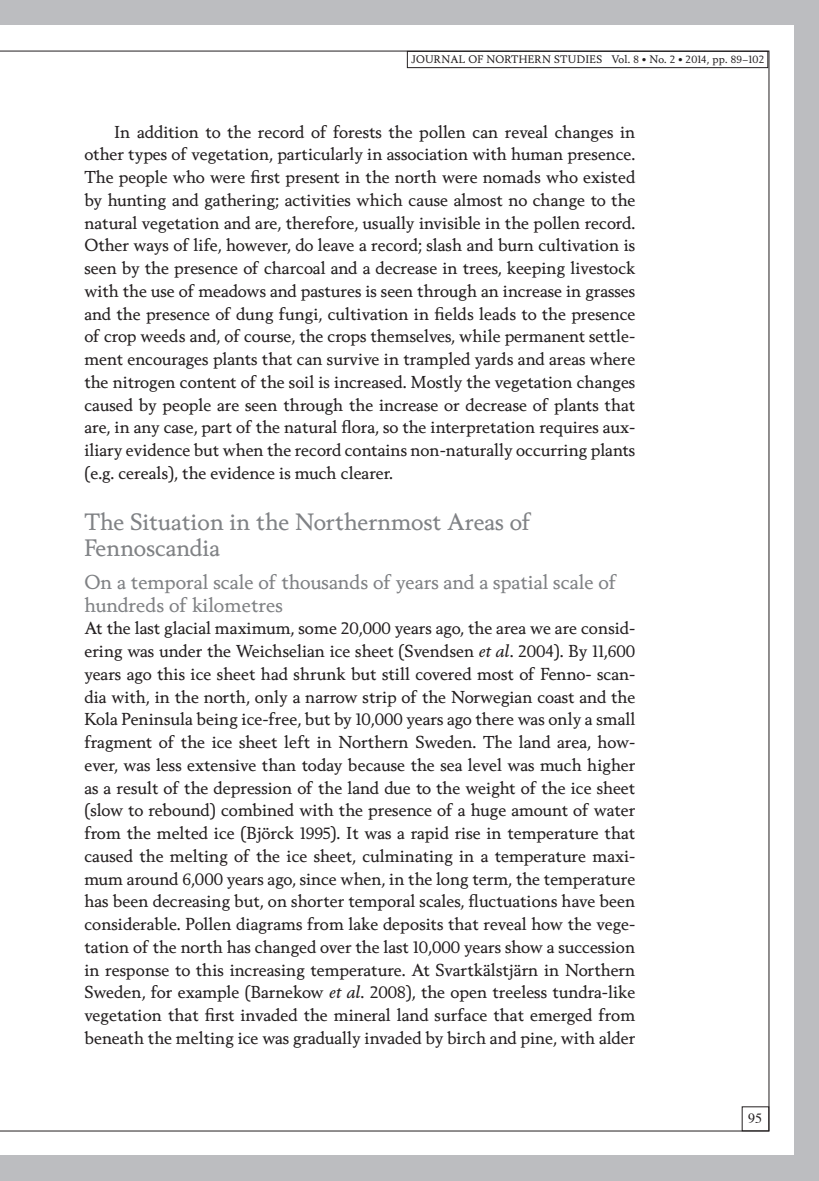
<style>
.page{position:relative;width:819px;height:1181px;background:#fff}
.page>*{position:absolute;margin:0;border:0;box-sizing:border-box;transform-origin:0 0}
.t1{font:22.75px/26.2px "Berling Nova Text";color:#808285}
.t2{font:19.25px/22.8px "Berling Nova Text";color:#808285}
.t3{font:16.62px/22.8px "Berling Nova Text";color:#231f20;text-align:justify}
.t4{font:14px "Times";color:#231f20}
.t5{font:10.5px "Berling Nova Text";letter-spacing:.03em;color:#231f20}
.s1{font-style:italic}
</style>
<div class="page">
<div style="left:794px;top:0;width:25px;height:1181px;background:#bcbdc0"></div>
<div style="left:0;top:0;width:819px;height:25px;background:#bcbdc0"></div>
<div style="left:0;top:1155px;width:819px;height:26px;background:#bcbdc0"></div>
<div style="left:407px;top:51px;width:361px;height:17px;border:1px solid #231f20"></div>
<p class="t5" style="left:411px;top:53px;width:354px">JOURNAL OF NORTHERN STUDIES Vol. 8 <sup>•</sup> No. 2 <sup>•</sup> 2014, pp. 89–102</p>
<p class="t3" style="left:84px;top:120px;width:552px;text-indent:30px">In addition to the record of forests the pollen can reveal changes in other types of vegetation, particularly in association with human presence.<br>The people who were first present in the north were nomads who existed by hunting and gathering; activities which cause almost no change to the natural vegetation and are, therefore, usually invisible in the pollen record.<br>Other ways of life, however, do leave a record; slash and burn cultivation is seen by the presence of charcoal and a decrease in trees, keeping livestock with the use of meadows and pastures is seen through an increase in grasses and the presence of dung fungi, cultivation in fields leads to the presence of crop weeds and, of course, the crops themselves, while permanent settle&shy;ment encourages plants that can survive in trampled yards and areas where the nitrogen content of the soil is increased. Mostly the vegetation changes caused by people are seen through the increase or decrease of plants that are, in any case, part of the natural flora, so the interpretation requires aux&shy;iliary evidence but when the record contains non-naturally occurring plants (e.g. cereals), the evidence is much clearer.</p>
<h1 class="t1" style="left:84px;top:508px;width:448px">The Situation in the Northernmost Areas of<br>Fennoscandia</h1>
<p class="t2" style="left:84px;top:570px;width:533px">On a temporal scale of thousands of years and a spatial scale of hundreds of kilometres</p>
<p class="t3" style="left:84px;top:616px;width:552px">At the last glacial maximum, some 20,000 years ago, the area we are consid&shy;ering was under the Weichselian ice sheet (Svendsen <span class="s1">et al</span>. 2004). By 11,600 years ago this ice sheet had shrunk but still covered most of Fenno- scan&shy;dia with, in the north, only a narrow strip of the Norwegian coast and the Kola Peninsula being ice-free, but by 10,000 years ago there was only a small fragment of the ice sheet left in Northern Sweden. The land area, how&shy;ever, was less extensive than today because the sea level was much higher as a result of the depression of the land due to the weight of the ice sheet (slow to rebound) combined with the presence of a huge amount of water from the melted ice (Björck 1995). It was a rapid rise in temperature that caused the melting of the ice sheet, culminating in a temperature maxi&shy;mum around 6,000 years ago, since when, in the long term, the temperature has been decreasing but, on shorter temporal scales, fluctuations have been considerable. Pollen diagrams from lake deposits that reveal how the vege&shy;tation of the north has changed over the last 10,000 years show a succession in response to this increasing temperature. At Svartkälstjärn in Northern Sweden, for example (Barnekow <span class="s1">et al</span>. 2008), the open treeless tundra-like vegetation that first invaded the mineral land surface that emerged from beneath the melting ice was gradually invaded by birch and pine, with alder</p>
<p class="t4" style="left:748px;top:1105px;width:15px">95</p>
</div>
